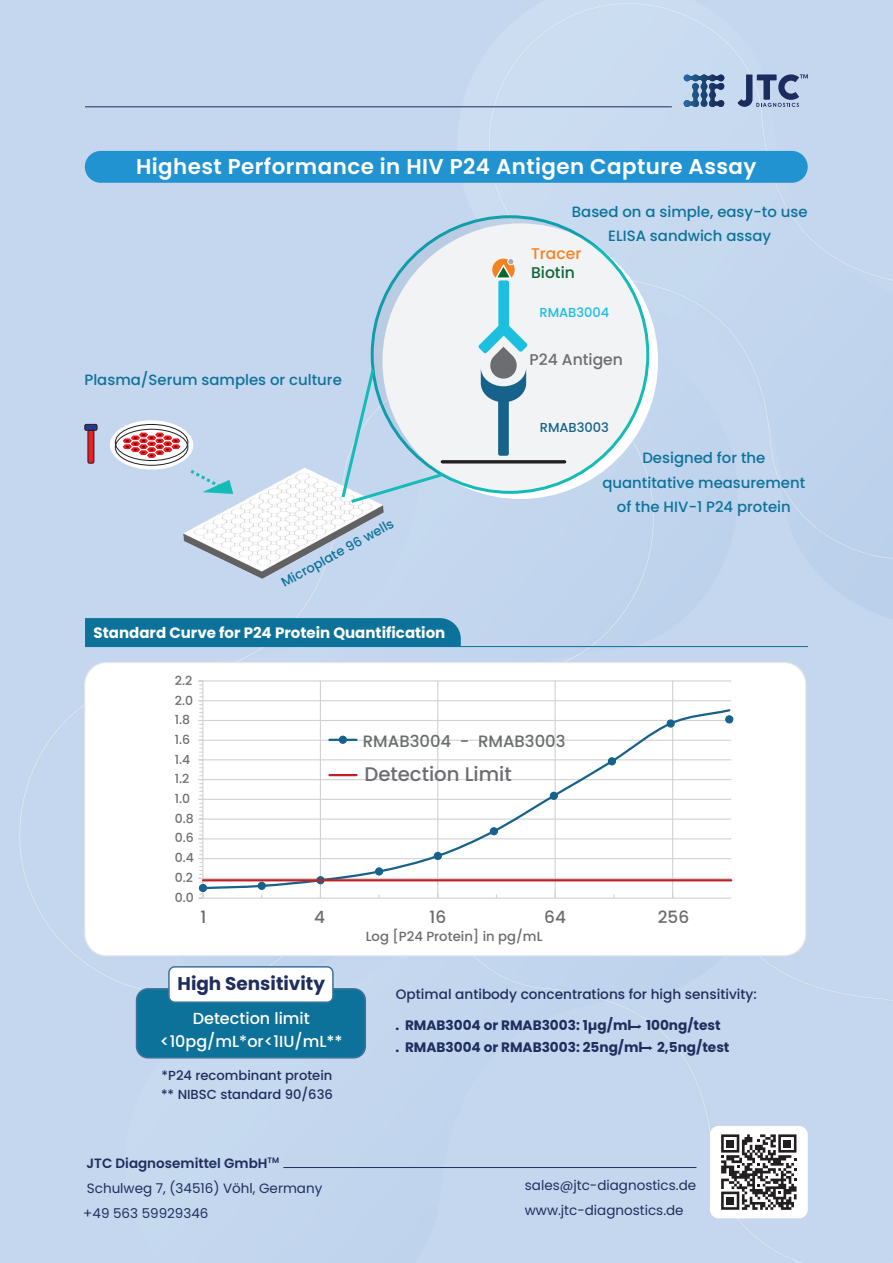
<style>
.page{position:relative;width:893px;height:1263px;background:#c5d7ee}
.page>*{position:absolute;margin:0;border:0;box-sizing:border-box;transform-origin:0 0}
.t1{font:600 21.45px "Poppins";letter-spacing:.02em;color:#fff}
.t2{font:500 19.65px "Poppins";color:#6c6d70}
.t3{font:700 18.45px "Poppins";color:#1f2e5d}
.t4{font:500 16.95px "Poppins";color:#6c6d70}
.t5{font:500 16.5px "Poppins";color:#6c6d70}
.t6{font:500 16.05px/22.8px "Poppins";color:#fff;text-align:center}
.t7{font:500 15.6px "Poppins";color:#6c6d70}
.t8{font:500 15.6px "Poppins";color:#0c6638}
.t9{font:500 15.6px "Poppins";color:#f58220}
.t10{font:700 15px "Poppins";color:#fff}
.t11{font:500 14.85px/24.2px "Poppins";color:#0d729a;text-align:center}
.t12{font:700 13.65px/22.2px "Poppins";color:#1f2e5d}
.t13{font:500 13.65px "Poppins";color:#1f2e5d}
.t14{font:13.5px/25px "Poppins";color:#202e5e}
.t15{font:500 13.2px "Poppins";color:#6c6d70}
.t16{font:500 13.05px "Poppins";color:#1f2e5d}
.t17{font:500 13.05px "Poppins";color:#0d729a}
.t18{font:500 13.05px "Poppins";color:#1cbfdf}
.t19{font:500 13.05px "Poppins";color:#16628b}
.t20{font:500 12.45px/19.6px "Poppins";color:#6d6f70}
.s1{font-weight:600}
</style>
<div class="page">
<svg style="left:382px;top:223px;width:276px;height:276px"></svg>
<div style="left:372px;top:217px;width:276px;height:275px;background:#f2f3f4;border-radius:50%"></div>
<svg style="left:478px;top:259px;width:50px;height:197px"></svg>
<hr style="left:442px;top:460px;width:123px;height:3px;background:#231f20">
<div style="left:508px;top:258px;width:6px;height:7px;background:#a8a9ad;border-radius:50%"></div>
<div style="left:507px;top:258px;width:7px;height:7px;border:1px solid #fff;border-radius:50%"></div>
<img style="left:184px;top:467px;width:200px;height:111px">
<svg style="left:339px;top:366px;width:107px;height:139px"></svg>
<svg style="left:187px;top:467px;width:46px;height:27px"></svg>
<svg style="left:110px;top:420px;width:83px;height:50px"></svg>
<div style="left:115px;top:424px;width:73px;height:37px;border:1px solid #231f20;border-radius:50%"></div>
<div style="left:115px;top:429px;width:73px;height:37px;border:1px solid #231f20;border-radius:50%"></div>
<svg style="left:121px;top:431px;width:61px;height:28px"></svg>
<div style="left:85px;top:424px;width:12px;height:6px;background:#283890;border-radius:2px"></div>
<div style="left:84px;top:424px;width:13px;height:7px;border:1px solid #231f20;border-radius:2px"></div>
<div style="left:88px;top:430px;width:6px;height:33px;background:#ee1d23;border-radius:2px"></div>
<div style="left:88px;top:430px;width:6px;height:33px;border:1px solid #231f20;border-radius:2px"></div>
<div style="left:85px;top:663px;width:721px;height:293px;background:#fff;border-radius:22px"></div>
<div style="left:137px;top:989px;width:228px;height:69px;background:#0d729a;border-radius:11px"></div>
<div style="left:136px;top:988px;width:230px;height:70px;border:2px solid #3e729d;border-radius:11px"></div>
<div style="left:169px;top:967px;width:164px;height:35px;background:#fff;border-radius:6px"></div>
<div style="left:168px;top:966px;width:166px;height:37px;border:2px solid #3e729d;border-radius:6px"></div>
<hr style="left:203px;top:700px;width:528px;height:1px;background:#d1d2d4">
<hr style="left:203px;top:680px;width:528px;height:1px;background:#d1d2d4">
<hr style="left:320px;top:681px;width:1px;height:217px;background:#d1d2d4">
<hr style="left:437px;top:681px;width:1px;height:217px;background:#d1d2d4">
<hr style="left:555px;top:681px;width:1px;height:217px;background:#d1d2d4">
<hr style="left:672px;top:681px;width:1px;height:217px;background:#d1d2d4">
<hr style="left:203px;top:897px;width:528px;height:2px;background:#d1d2d4">
<svg style="left:198px;top:680px;width:5px;height:219px"></svg>
<svg style="left:201px;top:707px;width:531px;height:183px"></svg>
<div style="left:726px;top:716px;width:7px;height:7px;background:#16628b;border-radius:50%"></div>
<div style="left:725px;top:715px;width:8px;height:8px;border:1px solid #16628b;border-radius:50%"></div>
<div style="left:667px;top:720px;width:7px;height:7px;background:#16628b;border-radius:50%"></div>
<div style="left:667px;top:719px;width:8px;height:9px;border:1px solid #16628b;border-radius:50%"></div>
<div style="left:608px;top:758px;width:7px;height:7px;background:#16628b;border-radius:50%"></div>
<div style="left:608px;top:757px;width:8px;height:8px;border:1px solid #16628b;border-radius:50%"></div>
<div style="left:550px;top:792px;width:7px;height:7px;background:#16628b;border-radius:50%"></div>
<div style="left:550px;top:792px;width:8px;height:8px;border:1px solid #16628b;border-radius:50%"></div>
<div style="left:490px;top:828px;width:7px;height:7px;background:#16628b;border-radius:50%"></div>
<div style="left:490px;top:827px;width:8px;height:8px;border:1px solid #16628b;border-radius:50%"></div>
<div style="left:434px;top:852px;width:7px;height:7px;background:#16628b;border-radius:50%"></div>
<div style="left:434px;top:852px;width:8px;height:8px;border:1px solid #16628b;border-radius:50%"></div>
<div style="left:376px;top:868px;width:7px;height:7px;background:#16628b;border-radius:50%"></div>
<div style="left:375px;top:867px;width:8px;height:8px;border:1px solid #16628b;border-radius:50%"></div>
<div style="left:316px;top:876px;width:9px;height:8px;border:1px solid #16628b;border-radius:50%"></div>
<div style="left:258px;top:882px;width:7px;height:7px;background:#16628b;border-radius:50%"></div>
<div style="left:258px;top:882px;width:8px;height:8px;border:1px solid #16628b;border-radius:50%"></div>
<div style="left:199px;top:884px;width:8px;height:7px;background:#16628b;border-radius:50%"></div>
<div style="left:199px;top:884px;width:8px;height:8px;border:1px solid #16628b;border-radius:50%"></div>
<hr style="left:203px;top:879px;width:528px;height:2px;background:#c02025">
<hr style="left:329px;top:739px;width:27px;height:2px;background:#16628b">
<div style="left:339px;top:736px;width:7px;height:7px;background:#16628b;border-radius:50%"></div>
<div style="left:339px;top:736px;width:8px;height:8px;border:1px solid #16628b;border-radius:50%"></div>
<hr style="left:329px;top:774px;width:27px;height:2px;background:#c02025">
<svg style="left:630px;top:1024px;width:12px;height:5px"></svg>
<svg style="left:641px;top:1046px;width:11px;height:4px"></svg>
<hr style="left:85px;top:106px;width:587px;height:1px;background:#1b2d5e">
<svg style="left:682px;top:75px;width:44px;height:33px"></svg>
<svg style="left:737px;top:74px;width:71px;height:33px;background:#889aba"></svg>
<div style="left:85px;top:151px;width:723px;height:32px;background:#2193d1;border-radius:16px"></div>
<div style="left:85px;top:618px;width:376px;height:28px;background:#0d729a"></div>
<hr style="left:85px;top:646px;width:723px;height:1px;background:#0d729a">
<hr style="left:283px;top:1167px;width:413px;height:1px;background:#202e5e">
<div style="left:710px;top:1126px;width:98px;height:92px;background:#fff;border-radius:9px"></div>
<svg style="left:721px;top:1134px;width:75px;height:76px"></svg>
<div style="left:726px;top:1139px;width:8px;height:8px;background:#231f20"></div>
<div style="left:783px;top:1139px;width:8px;height:8px;background:#231f20"></div>
<div style="left:726px;top:1197px;width:8px;height:7px;background:#231f20"></div>
<h1 class="t1" style="left:136px;top:154px;width:622px">Highest Performance in HIV P24 Antigen Capture Assay</h1>
<p class="t11" style="left:572px;top:200px;width:237px">Based on a simple, easy-to use<br>ELISA sandwich assay</p>
<p class="t9" style="left:531px;top:244px;width:52px">Tracer</p>
<p class="t11" style="left:84px;top:368px;width:259px">Plasma/Serum samples or culture</p>
<p class="t17" style="left:279px;top:577px;width:128px;rotate:-29deg">Microplate 96 wells</p>
<p class="t10" style="left:94px;top:624px;width:353px">Standard Curve for P24 Protein Quantification</p>
<p class="t8" style="left:531px;top:264px;width:45px">Biotin</p>
<p class="t18" style="left:539px;top:305px;width:71px">RMAB3004</p>
<p class="t7" style="left:530px;top:351px;width:95px">P24 Antigen</p>
<p class="t19" style="left:540px;top:419px;width:71px">RMAB3003</p>
<p class="t11" style="left:602px;top:446px;width:204px">Designed for the quantitative measurement of the HIV-1 P24 protein</p>
<p class="t20" style="left:175px;top:671px;width:21px">2.2<br>2.0<br>1.8<br>1.6<br>1.4<br>1.2<br>1.0<br>0.8<br>0.6<br>0.4<br>0.2<br>0.0</p>
<p class="t5" style="left:363px;top:731px;width:204px">RMAB3004 - RMAB3003</p>
<h2 class="t2" style="left:364px;top:763px;width:149px">Detection Limit</h2>
<p class="t4" style="left:200px;top:908px;width:7px">1</p>
<p class="t4" style="left:314px;top:908px;width:12px">4</p>
<p class="t4" style="left:430px;top:908px;width:18px">16</p>
<p class="t4" style="left:544px;top:908px;width:23px">64</p>
<p class="t4" style="left:658px;top:908px;width:33px">256</p>
<p class="t15" style="left:366px;top:929px;width:178px">Log [P24 Protein] in pg/mL</p>
<p class="t3" style="left:178px;top:973px;width:149px">High Sensitivity</p>
<p class="t6" style="left:160px;top:1007px;width:184px">Detection limit &lt;10pg/mL*or&lt;1IU/mL**</p>
<p class="t16" style="left:162px;top:1068px;width:172px">*P24 recombinant protein</p>
<p class="t13" style="left:396px;top:986px;width:362px">Optimal antibody concentrations for high sensitivity:</p>
<p class="t12" style="left:395px;top:1014px;width:336px">. RMAB3004 or RMAB3003: 1µg/ml 100ng/test<br>. RMAB3004 or RMAB3003: 25ng/ml 2,5ng/test</p>
<p class="t16" style="left:161px;top:1087px;width:173px">** NIBSC standard 90/636</p>
<p class="t14" style="left:83px;top:1150px;width:241px"><span class="s1">JTC Diagnosemittel GmbH</span><sup>TM<br></sup>Schulweg 7, (34516) Vöhl, Germany +49 563 59929346</p>
<p class="t14" style="left:525px;top:1172px;width:173px">sales@jtc-diagnostics.de www.jtc-diagnostics.de</p>
</div>
